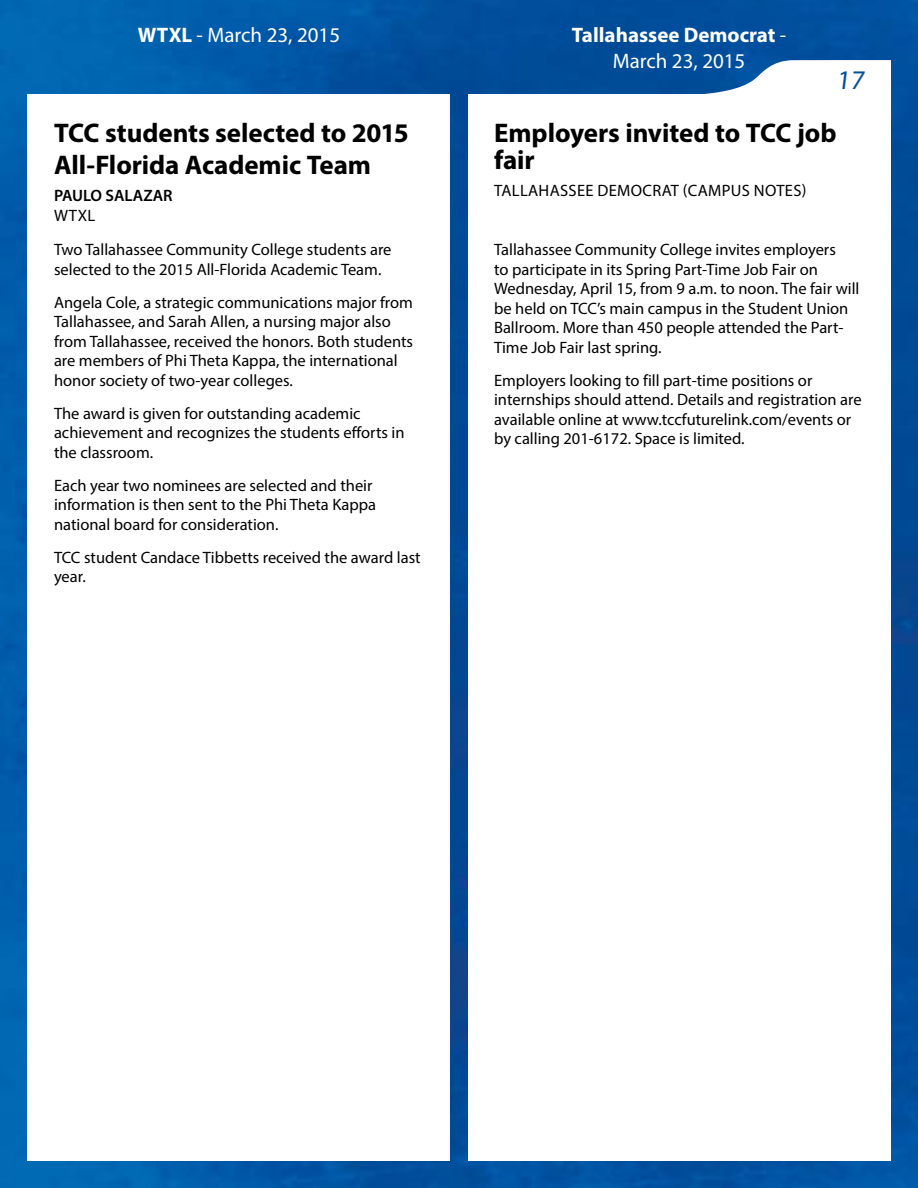
<style>
.page{position:relative;width:918px;height:1188px;background:#fff}
.page>*{position:absolute;margin:0;border:0;box-sizing:border-box;transform-origin:0 0}
.t1{font:700 27px/27px "Myriad Pro";letter-spacing:-.005em;color:#000}
.t2{font:27px "Myriad Pro";color:#00529c}
.t3{font:700 21px/25.2px "Myriad Pro";color:#fff;text-align:center}
.t4{font:21px "Myriad Pro";color:#fff}
.t5{font:16.5px/19.5px "Myriad Pro";color:#000}
.t6{font:16.5px "Myriad Pro";letter-spacing:.02em;color:#000}
.t7{font:600 16.5px "Myriad Pro";color:#000}
.s1{font-weight:700}
.s2{font-weight:400}
</style>
<div class="page">
<img style="left:0;top:0;width:918px;height:1188px">
<svg style="left:626px;top:60px;width:265px;height:34px"></svg>
<div style="left:468px;top:94px;width:423px;height:1067px;background:#fff"></div>
<div style="left:27px;top:94px;width:423px;height:1067px;background:#fff"></div>
<p class="t4" style="left:138px;top:22px;width:204px"><span class="s1">WTXL</span> - March 23, 2015</p>
<h1 class="t1" style="left:54px;top:116px;width:356px;line-height:32.4px">TCC students selected to 2015<br>All-Florida Academic Team</h1>
<p class="t7" style="left:54px;top:185px;width:120px">PAULO SALAZAR</p>
<p class="t5" style="left:54px;top:205px;width:43px">WTXL</p>
<p class="t5" style="left:54px;top:240px;width:339px">Two Tallahassee Community College students are selected to the 2015 All-Florida Academic Team.</p>
<p class="t5" style="left:54px;top:292px;width:361px">Angela Cole, a strategic communications major from Tallahassee, and Sarah Allen, a nursing major also from Tallahassee, received the honors. Both students are members of Phi Theta Kappa, the international honor society of two-year colleges.</p>
<p class="t5" style="left:54px;top:403px;width:352px">The award is given for outstanding academic achievement and recognizes the students efforts in the classroom.</p>
<p class="t5" style="left:54px;top:475px;width:324px">Each year two nominees are selected and their information is then sent to the Phi Theta Kappa national board for consideration.</p>
<p class="t5" style="left:54px;top:547px;width:368px">TCC student Candace Tibbetts received the award last year.</p>
<p class="t3" style="left:572px;top:22px;width:216px">Tallahassee Democrat <span class="s2">-<br>March 23, 2015</span></p>
<h1 class="t2" style="left:836px;top:64px;width:33px">17</h1>
<h1 class="t1" style="left:494px;top:118px;width:344px">Employers invited to TCC job fair</h1>
<p class="t6" style="left:494px;top:180px;width:314px">TALLAHASSEE DEMOCRAT (CAMPUS NOTES)</p>
<p class="t5" style="left:494px;top:240px;width:367px">Tallahassee Community College invites employers<br>to participate in its Spring Part-Time Job Fair on Wednesday, April 15, from 9 a.m. to noon. The fair will be held on TCC’s main campus in the Student Union Ballroom. More than 450 people attended the Part-Time Job Fair last spring.</p>
<p class="t5" style="left:494px;top:370px;width:369px">Employers looking to fill part-time positions or internships should attend. Details and registration are available online at www.tccfuturelink.com/events or by calling 201-6172. Space is limited.</p>
</div>
